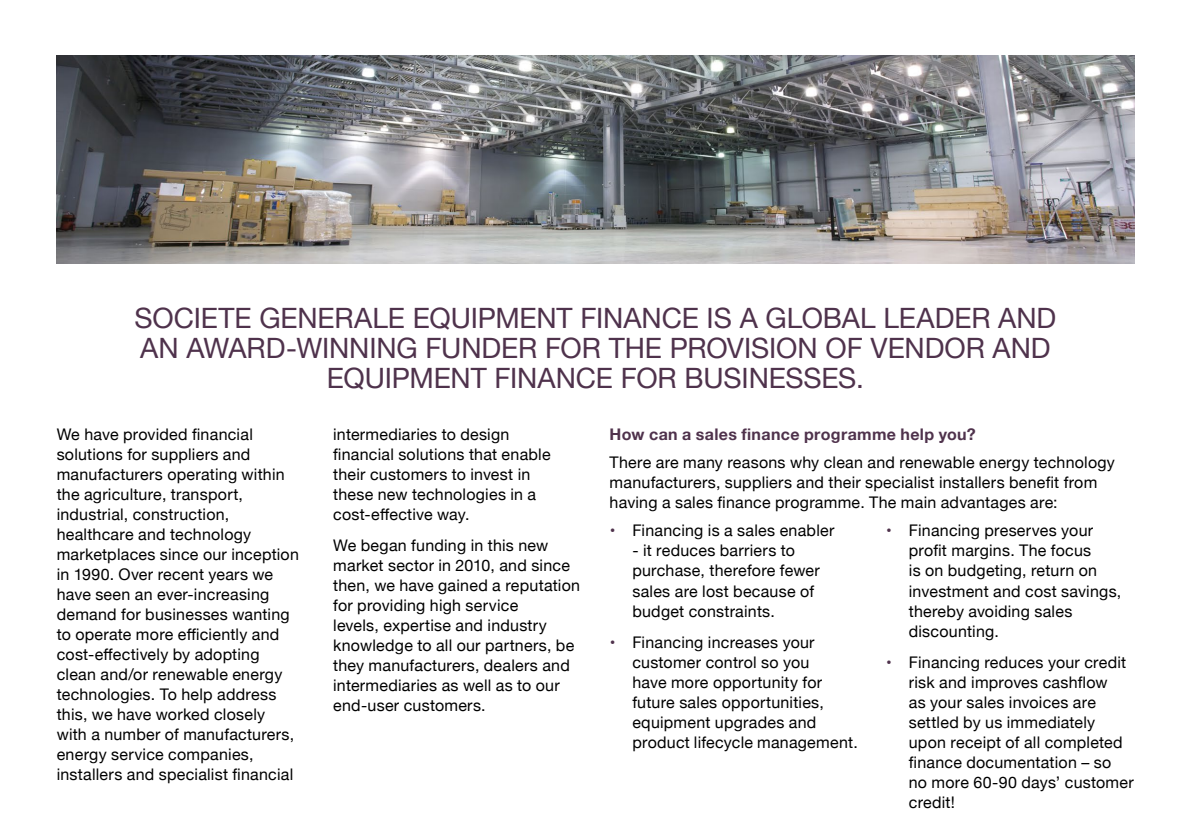
<style>
.page{position:relative;width:1191px;height:840px;background:#fff}
.page>*{position:absolute;margin:0;border:0;box-sizing:border-box;transform-origin:0 0}
.t1{font:28px/30px "Helvetica Neue";letter-spacing:-.005em;color:#4f324c;text-align:center}
.t2{font:16px/20px "Helvetica Neue";letter-spacing:.015em;color:#000}
.t3{font:700 16px "Helvetica Neue";letter-spacing:.02em;color:#4f324c}
.s1{color:#4f324c}
</style>
<div class="page">
<img style="left:57px;top:56px;width:1077px;height:207px">
<h1 class="t1" style="left:135px;top:304px;width:923px">SOCIETE GENERALE EQUIPMENT FINANCE IS A GLOBAL LEADER AND<br>AN AWARD-WINNING FUNDER FOR THE PROVISION OF VENDOR AND<br>EQUIPMENT FINANCE FOR BUSINESSES.</h1>
<p class="t2" style="left:57px;top:425px;width:244px">We have provided financial solutions for suppliers and manufacturers operating within the agriculture, transport, industrial, construction, healthcare and technology marketplaces since our inception in 1990. Over recent years we have seen an ever-increasing demand for businesses wanting to operate more efficiently and cost-effectively by adopting clean and/or renewable energy technologies. To help address this, we have worked closely with a number of manufacturers, energy service companies, installers and specialist financial</p>
<p class="t2" style="left:333px;top:425px;width:219px">intermediaries to design financial solutions that enable their customers to invest in these new technologies in a cost-effective way.</p>
<p class="t2" style="left:333px;top:536px;width:248px">We began funding in this new market sector in 2010, and since then, we have gained a reputation for providing high service<br>levels, expertise and industry knowledge to all our partners, be they manufacturers, dealers and intermediaries as well as to our end-user customers.</p>
<p class="t3" style="left:609px;top:421px;width:367px">How can a sales finance programme help you?</p>
<p class="t2" style="left:609px;top:453px;width:507px">There are many reasons why clean and renewable energy technology manufacturers, suppliers and their specialist installers benefit from having a sales finance programme. The main advantages are:</p>
<p class="t2" style="left:609px;top:521px;width:226px"><span class="s1">•</span> Financing is a sales enabler</p>
<p class="t2" style="left:632px;top:541px;width:189px">- it reduces barriers to purchase, therefore fewer sales are lost because of budget constraints.</p>
<p class="t2" style="left:632px;top:632px;width:227px;text-indent:-23px"><span class="s1">•</span> Financing increases your customer control so you<br>have more opportunity for future sales opportunities, equipment upgrades and product lifecycle management.</p>
<p class="t2" style="left:908px;top:521px;width:214px;text-indent:-23px"><span class="s1">•</span> Financing preserves your profit margins. The focus<br>is on budgeting, return on investment and cost savings, thereby avoiding sales discounting.</p>
<p class="t2" style="left:908px;top:652px;width:226px;text-indent:-23px"><span class="s1">•</span> Financing reduces your credit risk and improves cashflow<br>as your sales invoices are settled by us immediately upon receipt of all completed finance documentation – so<br>no more 60-90 days’ customer credit!</p>
</div>
